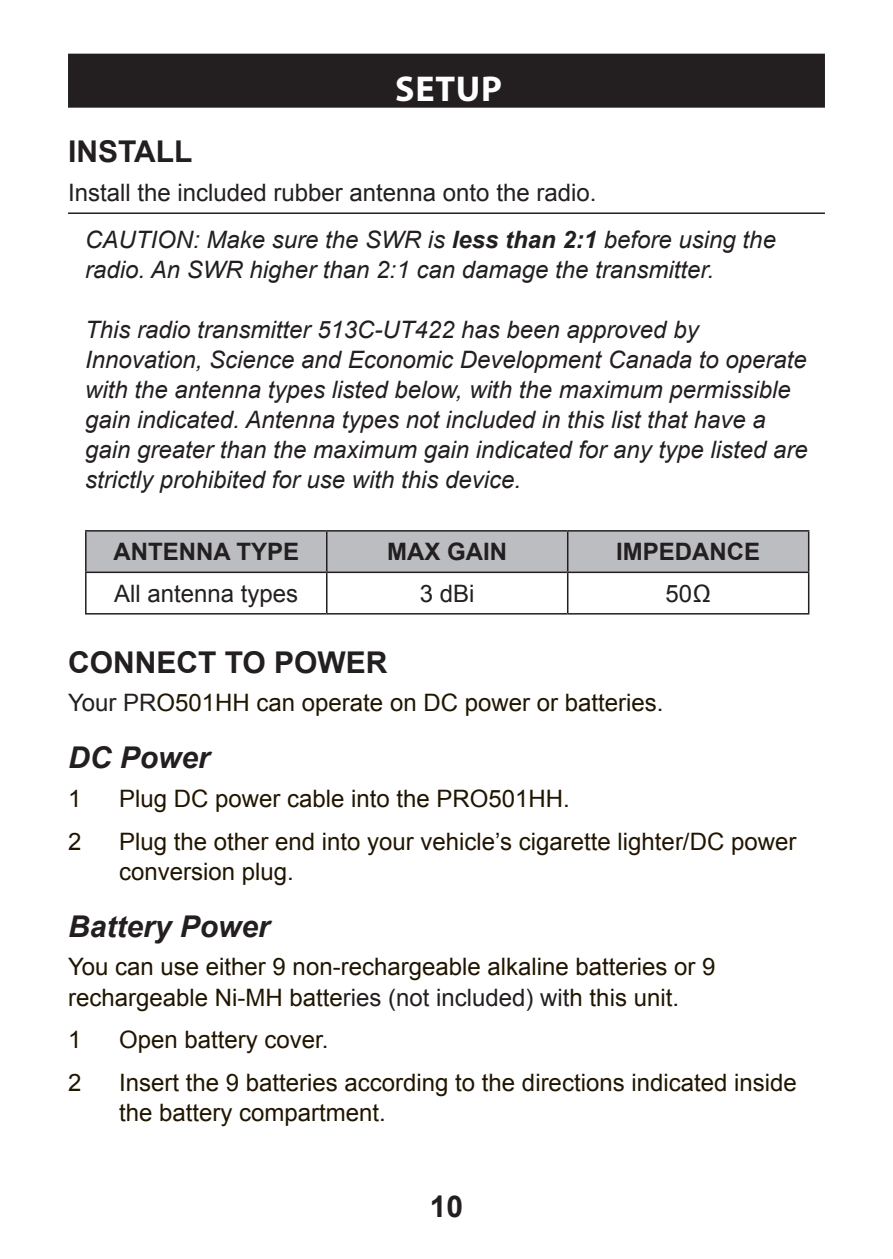
<style>
.page{position:relative;width:893px;height:1259px;background:#fff}
.page>*{position:absolute;margin:0;border:0;box-sizing:border-box;transform-origin:0 0}
.Heading_1{font:700 36px "Myriad Pro";letter-spacing:.02em;color:#fff}
.Heading2{font:700 30px "Arial";color:#231f20}
.Heading3{font:italic 700 30px "Arial";color:#231f20}
.Note{font:italic 24px/30px "Arial";color:#231f20}
.Body{font:24px/30px "Arial";color:#201501}
.Body-2{font:24px "Arial";color:#231f20}
.Table_Header{font:700 24px "Arial";color:#231f20}
.Table_Text{font:24px "Arial";color:#231f20}
.s1{font-weight:700}
.s2{color:#231f20}
</style>
<div class="page">
<div style="left:68px;top:54px;width:757px;height:54px;background:#231f20"></div>
<hr style="left:68px;top:212px;width:757px;height:2px;background:#231f20">
<div style="left:87px;top:531px;width:721px;height:40px;background:#bcbdc0"></div>
<hr style="left:327px;top:530px;width:241px;height:1px;background:#231f20">
<hr style="left:568px;top:530px;width:241px;height:1px;background:#231f20">
<hr style="left:567px;top:531px;width:1px;height:40px;background:#231f20">
<hr style="left:808px;top:531px;width:1px;height:40px;background:#231f20">
<hr style="left:85px;top:573px;width:2px;height:40px;background:#231f20">
<hr style="left:327px;top:571px;width:241px;height:2px;background:#231f20">
<hr style="left:326px;top:573px;width:1px;height:40px;background:#231f20">
<hr style="left:568px;top:571px;width:241px;height:2px;background:#231f20">
<hr style="left:567px;top:573px;width:1px;height:40px;background:#231f20">
<hr style="left:808px;top:573px;width:1px;height:40px;background:#231f20">
<hr style="left:85px;top:613px;width:242px;height:1px;background:#231f20">
<hr style="left:327px;top:613px;width:241px;height:1px;background:#231f20">
<hr style="left:568px;top:613px;width:241px;height:1px;background:#231f20">
<hr style="left:85px;top:530px;width:242px;height:1px;background:#231f20">
<hr style="left:85px;top:531px;width:2px;height:40px;background:#231f20">
<hr style="left:326px;top:531px;width:1px;height:40px;background:#231f20">
<hr style="left:85px;top:571px;width:242px;height:2px;background:#231f20">
<p class="Heading_1" style="left:395px;top:68px;width:108px">SETUP</p>
<p class="Heading2" style="left:68px;top:132px;width:126px">INSTALL</p>
<p class="Body-2" style="left:68px;top:177px;width:530px">Install the included rubber antenna onto the radio.</p>
<p class="Note" style="left:85px;top:225px;width:692px">CAUTION: Make sure the SWR is <span class="s1">less than 2:1</span> before using the radio. An SWR higher than 2:1 can damage the transmitter.</p>
<p class="Note" style="left:85px;top:315px;width:724px">This radio transmitter 513C-UT422 has been approved by Innovation, Science and Economic Development Canada to operate with the antenna types listed below, with the maximum permissible gain indicated. Antenna types not included in this list that have a gain greater than the maximum gain indicated for any type listed are strictly prohibited for use with this device.</p>
<p class="Table_Header" style="left:113px;top:536px;width:187px">ANTENNA TYPE</p>
<p class="Table_Header" style="left:387px;top:536px;width:121px">MAX GAIN</p>
<p class="Table_Header" style="left:616px;top:536px;width:145px">IMPEDANCE</p>
<p class="Table_Text" style="left:114px;top:577px;width:186px">All antenna types</p>
<p class="Table_Text" style="left:420px;top:577px;width:56px">3 dBi</p>
<p class="Table_Text" style="left:666px;top:577px;width:47px">50Ω</p>
<p class="Heading2" style="left:68px;top:642px;width:321px">CONNECT TO POWER</p>
<p class="Body" style="left:68px;top:688px;width:597px"><span class="s2">Your PR</span>O501HH can operate on DC power or batteries.</p>
<p class="Heading3" style="left:68px;top:738px;width:143px">DC Power</p>
<p class="Body" style="left:68px;top:783px;width:15px">1</p>
<p class="Body" style="left:119px;top:783px;width:452px">Plug DC power cable into the PRO501HH.</p>
<p class="Body" style="left:68px;top:826px;width:15px">2</p>
<p class="Body" style="left:119px;top:826px;width:679px">Plug the other end into your vehicle’s cigarette lighter/DC power conversion plug.</p>
<p class="Heading3" style="left:68px;top:906px;width:203px">Battery Power</p>
<p class="Body" style="left:68px;top:952px;width:649px">You can use either 9 non-rechargeable alkaline batteries or 9 rechargeable Ni-MH batte<span class="s2">ries (not included) wit</span>h this unit.</p>
<p class="Body" style="left:68px;top:1025px;width:15px">1</p>
<p class="Body" style="left:119px;top:1025px;width:211px">Open battery cover.</p>
<p class="Body" style="left:68px;top:1068px;width:15px">2</p>
<p class="Body" style="left:119px;top:1068px;width:679px">Insert the 9 batteries according to the directions indicated inside the battery compartment.</p>
<p class="Heading2" style="left:430px;top:1186px;width:35px">10</p>
</div>
